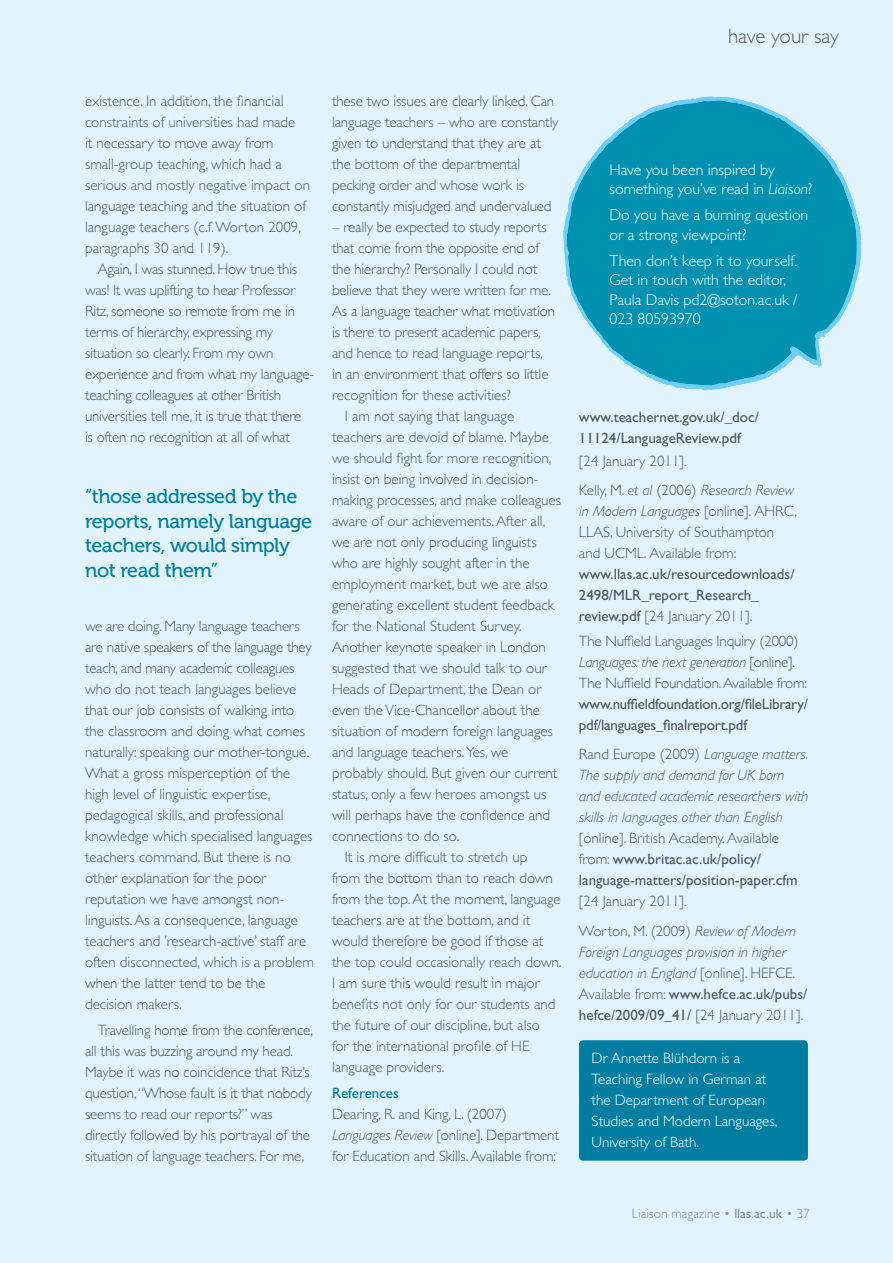
<style>
.page{position:relative;width:893px;height:1263px;background:#e1f4fd}
.page>*{position:absolute;margin:0;border:0;box-sizing:border-box;transform-origin:0 0}
.t1{font:300 21px "Gill Sans Std";letter-spacing:-.01em;color:#58595b}
.t2{font:19.8px/24.8px "Museo 500";letter-spacing:-.02em;color:#007ea2}
.t3{font:300 15.75px/19.5px "Gill Sans Std";color:#fff}
.t4{font:300 15px/21px "Gill Sans Std";color:#58595b}
.t5{font:15px/21px "Gill Sans Std";color:#58595b}
.t6{font:italic 300 15px/21px "Gill Sans Std";color:#58595b}
.t7{font:300 15px/21px "Gill Sans Std";color:#fff}
.t8{font:15px "Gill Sans Std";color:#007ea2}
.t9{font:300 13.5px "Gill Sans Std";color:#939598}
.s1{font-style:italic}
.s2{font-weight:300}
.s3{font-style:normal}
.s4{font-weight:400;font-style:normal}
.s5{font-weight:400}
</style>
<div class="page">
<svg style="left:563px;top:96px;width:299px;height:294px;fill:#0091b1"></svg>
<div style="left:579px;top:1040px;width:229px;height:121px;background:#007ea2;border-radius:4px"></div>
<h1 class="t1" style="left:728px;top:24px;width:112px">have your say</h1>
<p class="t4" style="left:85px;top:91px;width:226px">existence. In addition, the financial constraints of universities had made<br>it necessary to move away from small-group teaching, which had a serious and mostly negative impact on language teaching and the situation of language teachers (c.f. Worton 2009, paragraphs 30 and 119).</p>
<p class="t4" style="left:85px;top:259px;width:230px;text-indent:13px">Again, I was stunned. How true this was! It was uplifting to hear Professor Ritz, someone so remote from me in terms of hierarchy, expressing my situation so clearly. From my own experience and from what my language&shy;teaching colleagues at other British universities tell me, it is true that there<br>is often no recognition at all of what</p>
<h2 class="t2" style="left:85px;top:484px;width:229px">“those addressed by the reports, namely language teachers, would simply not read them”</h2>
<p class="t4" style="left:85px;top:616px;width:230px">we are doing. Many language teachers are native speakers of the language they teach, and many academic colleagues who do not teach languages believe that our job consists of walking into the classroom and doing what comes naturally: speaking our mother-tongue.<br>What a gross misperception of the high level of linguistic expertise, pedagogical skills, and professional knowledge which specialised languages teachers command. But there is no other explanation for the poor reputation we have amongst non&shy;linguists. As a consequence, language teachers and ’research-active’ staff are often disconnected, which is a problem when the latter tend to be the decision makers.</p>
<p class="t4" style="left:85px;top:1019px;width:230px;text-indent:13px">Travelling home from the conference, all this was buzzing around my head.<br>Maybe it was no coincidence that Ritz’s question, “Whose fault is it that nobody seems to read our reports?” was directly followed by his portrayal of the situation of language teachers. For me,</p>
<p class="t4" style="left:332px;top:91px;width:228px">these two issues are clearly linked. Can language teachers – who are constantly given to understand that they are at the bottom of the departmental pecking order and whose work is constantly misjudged and undervalued</p>
<p class="t4" style="left:332px;top:217px;width:216px">– really be expected to study reports</p>
<p class="t4" style="left:332px;top:238px;width:208px">that come from the opposite end of</p>
<p class="t4" style="left:332px;top:259px;width:207px">the hierarchy? Personally I could not</p>
<p class="t4" style="left:332px;top:280px;width:221px">believe that they were written for me.</p>
<p class="t4" style="left:332px;top:301px;width:224px">As a language teacher what motivation</p>
<p class="t4" style="left:332px;top:322px;width:210px">is there to present academic papers,</p>
<p class="t4" style="left:332px;top:343px;width:213px">and hence to read language reports,</p>
<p class="t4" style="left:332px;top:364px;width:218px">in an environment that offers so little</p>
<p class="t4" style="left:332px;top:385px;width:180px">recognition for these activities?</p>
<p class="t4" style="left:345px;top:406px;width:171px">I am not saying that language</p>
<p class="t4" style="left:332px;top:427px;width:218px">teachers are devoid of blame. Maybe</p>
<p class="t4" style="left:332px;top:448px;width:221px">we should fight for more recognition,</p>
<p class="t4" style="left:332px;top:469px;width:208px">insist on being involved in decision-</p>
<p class="t4" style="left:332px;top:490px;width:230px">making processes, and make colleagues</p>
<p class="t4" style="left:332px;top:511px;width:215px">aware of our achievements. After all,</p>
<p class="t4" style="left:332px;top:532px;width:206px">we are not only producing linguists</p>
<p class="t4" style="left:332px;top:553px;width:199px">who are highly sought after in the</p>
<p class="t4" style="left:332px;top:574px;width:217px">employment market, but we are also</p>
<p class="t4" style="left:332px;top:595px;width:224px">generating excellent student feedback</p>
<p class="t4" style="left:332px;top:616px;width:191px">for the National Student Survey.</p>
<p class="t4" style="left:332px;top:637px;width:215px">Another keynote speaker in London</p>
<p class="t4" style="left:332px;top:658px;width:216px">suggested that we should talk to our</p>
<p class="t4" style="left:332px;top:679px;width:211px">Heads of Department, the Dean or</p>
<p class="t4" style="left:332px;top:700px;width:210px">even the Vice-Chancellor about the</p>
<p class="t4" style="left:332px;top:721px;width:222px">situation of modern foreign languages</p>
<p class="t4" style="left:332px;top:742px;width:178px">and language teachers. Yes, we</p>
<p class="t4" style="left:332px;top:763px;width:227px">probably should. But given our current</p>
<p class="t4" style="left:332px;top:784px;width:216px">status, only a few heroes amongst us</p>
<p class="t4" style="left:332px;top:805px;width:220px">will perhaps have the confidence and</p>
<p class="t4" style="left:332px;top:826px;width:129px">connections to do so.</p>
<p class="t4" style="left:345px;top:847px;width:184px">It is more difficult to stretch up</p>
<p class="t4" style="left:332px;top:868px;width:222px">from the bottom than to reach down</p>
<p class="t4" style="left:332px;top:889px;width:230px">from the top. At the moment, language</p>
<p class="t4" style="left:332px;top:910px;width:200px">teachers are at the bottom, and it</p>
<p class="t4" style="left:332px;top:931px;width:213px">would therefore be good if those at</p>
<p class="t4" style="left:332px;top:952px;width:231px">the top could occasionally reach down.</p>
<p class="t4" style="left:332px;top:973px;width:209px">I am sure this would result in major</p>
<p class="t4" style="left:332px;top:994px;width:225px">benefits not only for our students and</p>
<p class="t4" style="left:332px;top:1015px;width:209px">the future of our discipline, but also</p>
<p class="t4" style="left:332px;top:1036px;width:199px">for the international profile of HE</p>
<p class="t4" style="left:332px;top:1057px;width:114px">language providers.</p>
<p class="t8" style="left:332px;top:1084px;width:68px">References</p>
<p class="t4" style="left:332px;top:1104px;width:229px">Dearing, R. and King, L. (2007)<br><span class="s1">Languages Review</span> [online]. Department for Education and Skills. Available from:</p>
<p class="t3" style="left:610px;top:160px;width:204px">Have you been inspired by something you’ve read in <span class="s1">Liaison</span>?</p>
<p class="t3" style="left:610px;top:205px;width:200px">Do you have a burning question or a strong viewpoint?</p>
<p class="t3" style="left:610px;top:251px;width:190px">Then don’t keep it to yourself.<br>Get in touch with the editor,<br>Paula Davis pd2@soton.ac.uk /<br>023 80593970</p>
<p class="t5" style="left:579px;top:406px;width:181px">www.teachernet.gov.uk/_doc/<br>11124/LanguageReview.pdf</p>
<p class="t4" style="left:579px;top:446px;width:218px;line-height:29.5px">[24 January 2011].<br>Kelly, M. <span class="s1">et al</span> (2006) <span class="s1">Research Review</span></p>
<p class="t4" style="left:579px;top:501px;width:220px"><span class="s1">in Modern Languages</span> [online]. AHRC,<br>LLAS, University of Southampton and UCML. Available from:</p>
<p class="t5" style="left:579px;top:564px;width:217px">www.llas.ac.uk/resourcedownloads/<br>2498/MLR_report_Research_ review.pdf <span class="s2">[24 January 2011].</span></p>
<p class="t4" style="left:579px;top:630px;width:230px">The Nuffield Languages Inquiry (2000)<br><span class="s1">Languages: the next generation</span> [online].<br>The Nuffield Foundation. Available from:</p>
<p class="t5" style="left:579px;top:693px;width:230px">www.nuffieldfoundation.org/fileLibrary/ pdf/languages_finalreport.pdf</p>
<p class="t6" style="left:579px;top:744px;width:232px"><span class="s3">Rand Europe (2009)</span> Language matters.<br>The supply and demand for UK born and educated academic researchers with skills in languages other than English</p>
<p class="t5" style="left:579px;top:828px;width:220px"><span class="s2">[online]. British Academy. Available from:</span> www.britac.ac.uk/policy/ language-matters/position-paper.cfm</p>
<p class="t4" style="left:579px;top:887px;width:220px;line-height:29.5px">[24 January 2011].<br>Worton, M. (2009) <span class="s1">Review of Modern</span></p>
<p class="t6" style="left:579px;top:941px;width:230px">Foreign Languages provision in higher education in England <span class="s3">[online]. HEFCE.<br>Available from:</span> <span class="s4">www.hefce.ac.uk/pubs/ hefce/2009/09_41/</span> <span class="s3">[24 January 2011].</span></p>
<p class="t7" style="left:592px;top:1047px;width:187px">Dr Annette Blühdorn is a<br>Teaching Fellow in German at the Department of European<br>Studies and Modern Languages,<br>University of Bath.</p>
<p class="t9" style="left:632px;top:1206px;width:180px">Liaison magazine • <span class="s5">llas.ac.uk</span> • 37</p>
</div>
